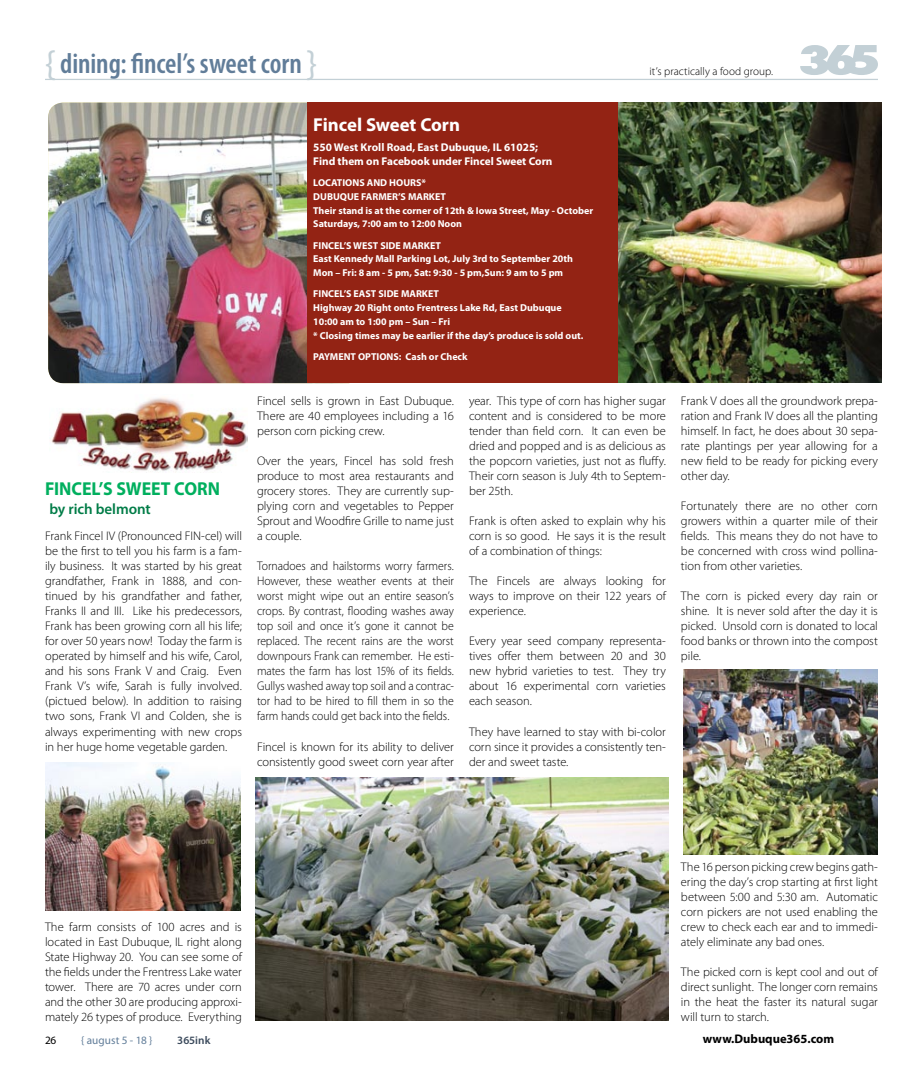
<style>
.page{position:relative;width:923px;height:1092px;background:#fff}
.page>*{position:absolute;margin:0;border:0;box-sizing:border-box;transform-origin:0 0}
.t1{font:600 condensed 28.75px "Myriad Pro";letter-spacing:-.005em;color:#617d99}
.t2{font:700 18.75px "Myriad Pro";color:#00af5e;scale:.95 1}
.t3{font:700 18.75px "Myriad Pro";color:#fff}
.t4{font:600 15px "Myriad Pro";letter-spacing:-.005em;color:#007c47}
.t5{font:300 12.5px/15px "Myriad Pro";letter-spacing:-.005em;color:#000;text-align:justify}
.t6{font:300 12.5px/15px "Myriad Pro";letter-spacing:-.005em;color:#000;text-align:justify;scale:.94 1}
.t7{font:700 12.5px "Myriad Pro";color:#000}
.t8{font:700 11.25px/13.8px "Myriad Pro";color:#fff}
.t9{font:300 11.25px "Myriad Pro";letter-spacing:.005em;color:#000}
.t10{font:11.25px "Myriad Pro";color:#617d99}
.t11{font:600 11.25px "Myriad Pro";color:#3b4a5c}
.t12{font:11.25px "Myriad Pro";color:#000}
.t13{font:700 10px/13.8px "Myriad Pro";color:#fff}
.s1{font-weight:400;font-stretch:normal;font-size:37.5px;color:#c3d0d6}
</style>
<div class="page">
<svg style="left:800px;top:45px;width:78px;height:30px"></svg>
<hr style="left:45px;top:79px;width:833px;height:1px;background:#c3d0d6">
<img style="left:48px;top:102px;width:259px;height:281px">
<div style="left:307px;top:102px;width:318px;height:281px;background:#932314"></div>
<img style="left:51px;top:397px;width:196px;height:74px">
<img style="left:618px;top:102px;width:263px;height:280px">
<img style="left:45px;top:762px;width:195px;height:148px">
<img style="left:255px;top:777px;width:413px;height:243px">
<img style="left:683px;top:670px;width:195px;height:184px">
<h1 class="t1" style="left:45px;top:46px;width:273px"><span class="s1">{</span> dining: fincel’s sweet corn <span class="s1">}</span></h1>
<h2 class="t3" style="left:313px;top:112px;width:148px">Fincel Sweet Corn</h2>
<p class="t8" style="left:313px;top:140px;width:241px">550 West Kroll Road, East Dubuque, IL 61025;<br>Find them on Facebook under Fincel Sweet Corn</p>
<p class="t13" style="left:313px;top:175px;width:281px">LOCATIONS AND HOURS*<br>DUBUQUE FARMER’S MARKET<br>Their stand is at the corner of 12th &amp; Iowa Street, May - October Saturdays, 7:00 am to 12:00 Noon</p>
<p class="t13" style="left:313px;top:238px;width:261px">FINCEL’S WEST SIDE MARKET<br>East Kennedy Mall Parking Lot, July 3rd to September 20th<br>Mon – Fri: 8 am - 5 pm, Sat: 9:30 - 5 pm,Sun: 9 am to 5 pm</p>
<p class="t13" style="left:313px;top:287px;width:272px">FINCEL’S EAST SIDE MARKET<br>Highway 20 Right onto Frentress Lake Rd, East Dubuque 10:00 am to 1:00 pm – Sun – Fri<br>* Closing times may be earlier if the day’s produce is sold out.</p>
<p class="t13" style="left:313px;top:349px;width:156px">PAYMENT OPTIONS: Cash or Check</p>
<p class="t9" style="left:649px;top:64px;width:125px">it’s practically a food group.</p>
<h2 class="t2" style="left:45px;top:476px;width:186px">FINCEL’S SWEET CORN</h2>
<p class="t5" style="left:45px;top:528px;width:198px">Frank Fincel IV (Pronounced FIN-cel) will be the first to tell you his farm is a fam&shy;ily business. It was started by his great grandfather, Frank in 1888, and con&shy;tinued by his grandfather and father, Franks II and III. Like his predecessors, Frank has been growing corn all his life; for over 50 years now! Today the farm is operated by himself and his wife, Carol, and his sons Frank V and Craig. Even Frank V’s wife, Sarah is fully involved. (pictued below). In addition to raising two sons, Frank VI and Colden, she is always experimenting with new crops in her huge home vegetable garden.</p>
<p class="t4" style="left:49px;top:499px;width:103px">by rich belmont</p>
<p class="t5" style="left:257px;top:393px;width:198px">Fincel sells is grown in East Dubuque.<br>There are 40 employees including a 16 person corn picking crew.</p>
<p class="t5" style="left:257px;top:453px;width:198px">Over the years, Fincel has sold fresh produce to most area restaurants and grocery stores. They are currently sup&shy;plying corn and vegetables to Pepper Sprout and Woodfire Grille to name just a couple.</p>
<p class="t6" style="left:257px;top:558px;width:211px">Tornadoes and hailstorms worry farmers.<br>However, these weather events at their worst might wipe out an entire season’s crops. By contrast, flooding washes away top soil and once it’s gone it cannot be replaced. The recent rains are the worst downpours Frank can remember. He esti&shy;mates the farm has lost 15% of its fields.<br>Gullys washed away top soil and a contrac&shy;tor had to be hired to fill them in so the farm hands could get back into the fields.</p>
<p class="t5" style="left:257px;top:738px;width:198px">Fincel is known for its ability to deliver consistently good sweet corn year after</p>
<p class="t5" style="left:469px;top:393px;width:198px">year. This type of corn has higher sugar content and is considered to be more tender than field corn. It can even be dried and popped and is as delicious as the popcorn varieties, just not as fluffy.<br>Their corn season is July 4th to Septem&shy;ber 25th.</p>
<p class="t5" style="left:469px;top:513px;width:198px">Frank is often asked to explain why his corn is so good. He says it is the result of a combination of things:</p>
<p class="t5" style="left:469px;top:573px;width:198px">The Fincels are always looking for ways to improve on their 122 years of experience.</p>
<p class="t5" style="left:469px;top:633px;width:198px">Every year seed company representa&shy;tives offer them between 20 and 30 new hybrid varieties to test. They try about 16 experimental corn varieties each season.</p>
<p class="t5" style="left:469px;top:723px;width:198px">They have learned to stay with bi-color corn since it provides a consistently ten&shy;der and sweet taste.</p>
<p class="t5" style="left:681px;top:393px;width:198px">Frank V does all the groundwork prepa&shy;ration and Frank IV does all the planting himself. In fact, he does about 30 sepa&shy;rate plantings per year allowing for a new field to be ready for picking every other day.</p>
<p class="t5" style="left:681px;top:498px;width:198px">Fortunately there are no other corn growers within a quarter mile of their fields. This means they do not have to be concerned with cross wind pollina&shy;tion from other varieties.</p>
<p class="t5" style="left:681px;top:588px;width:198px">The corn is picked every day rain or shine. It is never sold after the day it is picked. Unsold corn is donated to local food banks or thrown into the compost pile.</p>
<p class="t5" style="left:45px;top:918px;width:198px">The farm consists of 100 acres and is located in East Dubuque, IL right along State Highway 20. You can see some of the fields under the Frentress Lake water tower. There are 70 acres under corn and the other 30 are producing approxi&shy;mately 26 types of produce. Everything</p>
<p class="t5" style="left:681px;top:858px;width:198px">The 16 person picking crew begins gath&shy;ering the day’s crop starting at first light between 5:00 and 5:30 am. Automatic corn pickers are not used enabling the crew to check each ear and to immedi&shy;ately eliminate any bad ones.</p>
<p class="t5" style="left:681px;top:963px;width:198px">The picked corn is kept cool and out of direct sunlight. The longer corn remains in the heat the faster its natural sugar will turn to starch.</p>
<p class="t12" style="left:45px;top:1033px;width:13px">26</p>
<p class="t10" style="left:81px;top:1033px;width:73px">{ august 5 - 18 }</p>
<p class="t11" style="left:177px;top:1033px;width:35px">365ink</p>
<p class="t7" style="left:702px;top:1030px;width:133px">www.Dubuque365.com</p>
</div>
